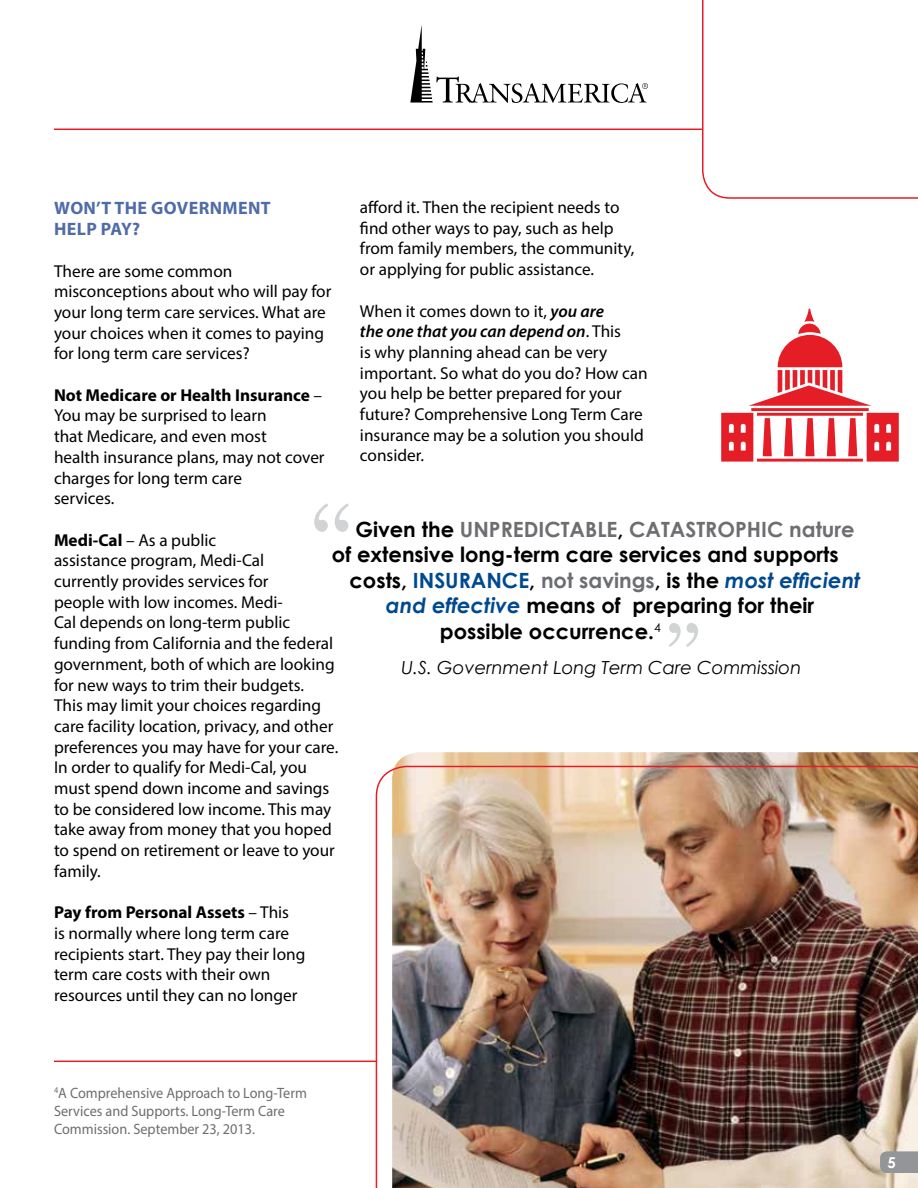
<style>
.page{position:relative;width:918px;height:1188px;background:#fff}
.page>*{position:absolute;margin:0;border:0;box-sizing:border-box;transform-origin:0 0}
.t1{font:102px "Century Schoolbook";color:#d1d3d4}
.t2{font:87px "Century Schoolbook";color:#d1d3d4}
.t3{font:700 21px "Century Gothic";color:#000}
.t4{font:700 21px "Century Gothic";color:#6d6e71}
.t5{font:italic 18px "Century Gothic";color:#000}
.t6{font:700 18px/21.6px "Myriad Pro";letter-spacing:.02em;color:#4f6ca8}
.t7{font:17.25px/20.7px "Myriad Pro";color:#000}
.t8{font:15px/18px "Myriad Pro";color:#6d6e71;scale:.95 1}
.t9{font:700 15px "Century Gothic";color:#fff}
.s1{font-weight:600;font-style:italic}
.s2{font-weight:700}
.s3{color:#000}
.s4{color:#00498f}
.s5{color:#6d6e71}
.s6{font-style:italic;color:#00498f}
</style>
<div class="page">
<img style="left:395px;top:752px;width:523px;height:14px">
<img style="left:376px;top:766px;width:542px;height:422px">
<svg style="left:410px;top:25px;width:238px;height:78px"></svg>
<hr style="left:54px;top:129px;width:648px;height:1px;background:#e51d26">
<svg style="left:880px;top:1151px;width:38px;height:22px"></svg>
<hr style="left:54px;top:1061px;width:322px;height:1px;background:#e51d26">
<svg style="left:702px;top:0;width:216px;height:199px"></svg>
<svg style="left:721px;top:309px;width:178px;height:153px"></svg>
<p class="t7" style="left:360px;top:197px;width:276px">afford it. Then the recipient needs to find other ways to pay, such as help from family members, the community, or applying for public assistance.</p>
<p class="t7" style="left:360px;top:300px;width:289px">When it comes down to it, <span class="s1">you are<br>the one that you can depend on</span>. This<br>is why planning ahead can be very important. So what do you do? How can you help be better prepared for your future? Comprehensive Long Term Care insurance may be a solution you should consider.</p>
<p class="t6" style="left:54px;top:196px;width:218px">WON’T THE GOVERNMENT<br>HELP PAY?</p>
<p class="t7" style="left:54px;top:260px;width:279px">There are some common misconceptions about who will pay for your long term care services. What are your choices when it comes to paying for long term care services?</p>
<p class="t7" style="left:54px;top:384px;width:272px"><span class="s2">Not Medicare or Health Insurance</span> –<br>You may be surprised to learn<br>that Medicare, and even most<br>health insurance plans, may not cover charges for long term care<br>services.</p>
<p class="t7" style="left:54px;top:529px;width:286px"><span class="s2">Medi-Cal</span> – As a public<br>assistance program, Medi-Cal<br>currently provides services for<br>people with low incomes. Medi-<br>Cal depends on long-term public funding from California and the federal government, both of which are looking for new ways to trim their budgets.<br>This may limit your choices regarding care facility location, privacy, and other preferences you may have for your care.<br>In order to qualify for Medi-Cal, you must spend down income and savings to be considered low income. This may take away from money that you hoped to spend on retirement or leave to your family.</p>
<p class="t7" style="left:54px;top:902px;width:253px"><span class="s2">Pay from Personal Assets</span> – This<br>is normally where long term care recipients start. They pay their long term care costs with their own resources until they can no longer</p>
<h1 class="t1" style="left:310px;top:457px;width:41px">“</h1>
<p class="t4" style="left:355px;top:513px;width:501px"><span class="s3">Given the</span> UNPREDICTABLE<span class="s3">,</span> CATASTROPHIC nature</p>
<p class="t3" style="left:332px;top:539px;width:508px">of extensive long-term care services and supports</p>
<p class="t3" style="left:350px;top:564px;width:513px">costs, <span class="s4">INSURANCE</span>, <span class="s5">not savings</span>, is the <span class="s6">most efficient</span></p>
<p class="t3" style="left:386px;top:590px;width:430px"><span class="s6">and effective</span> means of preparing for their</p>
<p class="t3" style="left:440px;top:615px;width:223px">possible occurrence.<sup>4</sup></p>
<h2 class="t2" style="left:668px;top:583px;width:35px">”</h2>
<p class="t5" style="left:402px;top:655px;width:401px">U.S. Government Long Term Care Commission</p>
<p class="t8" style="left:54px;top:1084px;width:268px"><sup>4</sup>A Comprehensive Approach to Long-Term<br>Services and Supports. Long-Term Care<br>Commission. September 23, 2013.</p>
<p class="t9" style="left:888px;top:1151px;width:10px">5</p>
</div>
